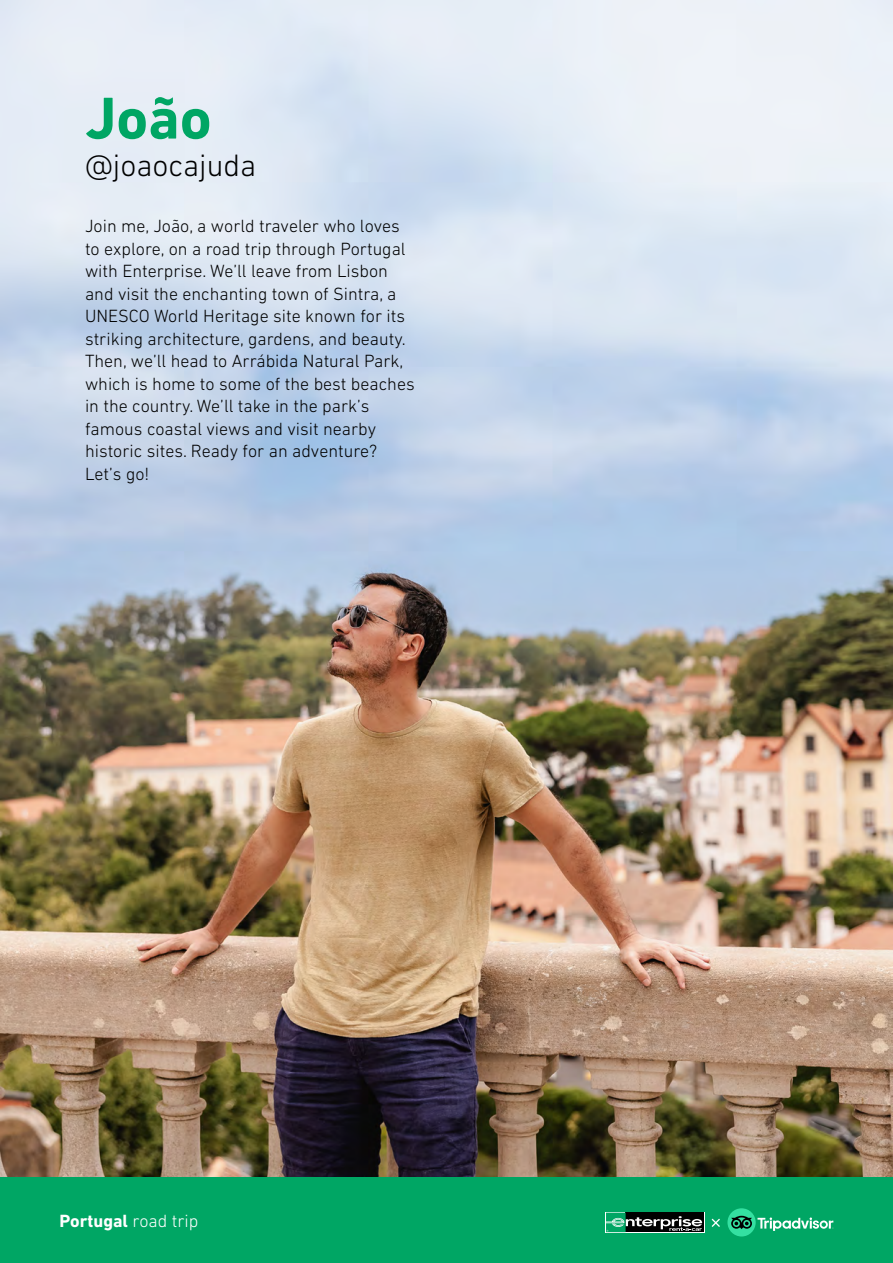
<style>
.page{position:relative;width:893px;height:1263px;background:#fff}
.page>*{position:absolute;margin:0;border:0;box-sizing:border-box;transform-origin:0 0}
.t1{font:700 60px "DIN Next LT Pro";color:#00a664}
.t2{font:300 31.5px "DIN Next LT Pro";color:#000}
.t3{font:300 18px/22.5px "DIN Next LT Pro";color:#000}
.t4{font:700 18px "DIN Next LT Pro";color:#fff}
.s1{font-weight:300}
</style>
<div class="page">
<img style="left:0;top:0;width:893px;height:1178px">
<div style="left:0;top:1178px;width:893px;height:85px;background:#00a664"></div>
<svg style="left:712px;top:1218px;width:8px;height:9px"></svg>
<div style="left:727px;top:1208px;width:29px;height:28px;background:#34e0a1;border-radius:50%"></div>
<svg style="left:731px;top:1216px;width:102px;height:15px"></svg>
<svg style="left:605px;top:1212px;width:99px;height:21px"></svg>
<div style="left:626px;top:1212px;width:78px;height:20px;background:#000"></div>
<svg style="left:606px;top:1212px;width:96px;height:20px"></svg>
<h1 class="t1" style="left:85px;top:83px;width:128px">João</h1>
<h2 class="t2" style="left:85px;top:148px;width:173px">@joaocajuda</h2>
<p class="t3" style="left:85px;top:215px;width:331px">Join me, João, a world traveler who loves to explore, on a road trip through Portugal with Enterprise. We’ll leave from Lisbon and visit the enchanting town of Sintra, a UNESCO World Heritage site known for its striking architecture, gardens, and beauty.<br>Then, we’ll head to Arrábida Natural Park, which is home to some of the best beaches in the country. We’ll take in the park’s famous coastal views and visit nearby historic sites. Ready for an adventure?<br>Let’s go!</p>
<p class="t4" style="left:60px;top:1210px;width:140px">Portugal <span class="s1">road trip</span></p>
</div>
